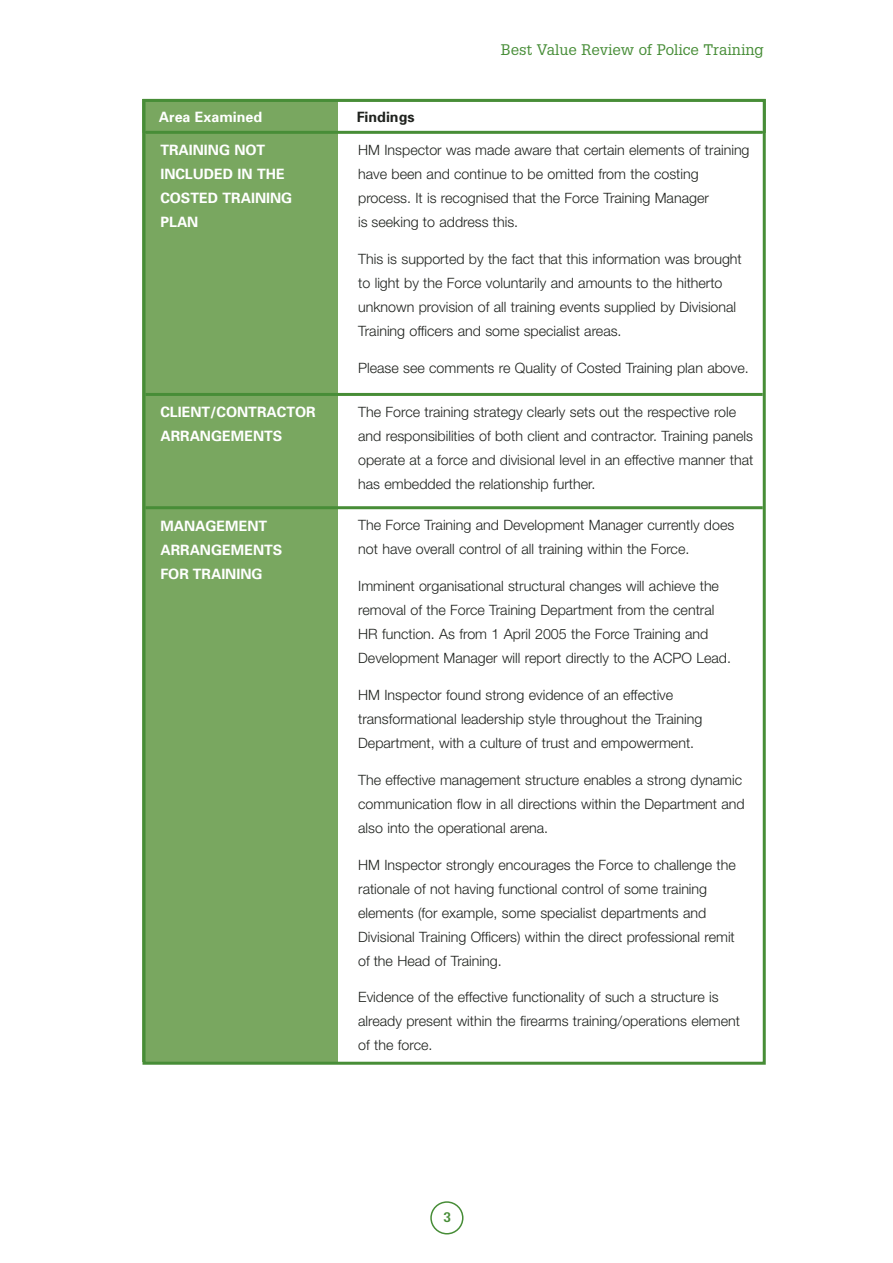
<style>
.page{position:relative;width:893px;height:1263px;background:#fff}
.page>*{position:absolute;margin:0;border:0;box-sizing:border-box;transform-origin:0 0}
.t1{font:15px "Glypha";color:#478d37}
.t2{font:300 14.25px/24px "Helvetica Neue";color:#1f221e}
.t3{font:700 14.25px/24px "Univers";color:#fff}
.t4{font:700 14.25px "Univers";color:#1f221e}
.t5{font:700 13.5px "Glypha";color:#478d37}
</style>
<div class="page">
<svg style="left:430px;top:1201px;width:33px;height:34px"></svg>
<div style="left:142px;top:99px;width:196px;height:963px;background:#79a760"></div>
<hr style="left:145px;top:131px;width:617px;height:3px;background:#478d37">
<hr style="left:145px;top:393px;width:617px;height:3px;background:#478d37">
<hr style="left:145px;top:506px;width:617px;height:3px;background:#478d37">
<div style="left:142px;top:99px;width:623px;height:34px;border:2px solid #478d37"></div>
<p class="t3" style="left:159px;top:106px;width:105px">Area Examined</p>
<p class="t4" style="left:357px;top:111px;width:59px">Findings</p>
<p class="t1" style="left:501px;top:44px;width:264px">Best Value Review of Police Training</p>
<p class="t3" style="left:160px;top:139px;width:133px">TRAINING NOT<br>INCLUDED IN THE<br>COSTED TRAINING<br>PLAN</p>
<p class="t2" style="left:358px;top:139px;width:393px">HM Inspector was made aware that certain elements of training have been and continue to be omitted from the costing process. It is recognised that the Force Training Manager<br>is seeking to address this.</p>
<p class="t2" style="left:358px;top:248px;width:385px">This is supported by the fact that this information was brought to light by the Force voluntarily and amounts to the hitherto unknown provision of all training events supplied by Divisional Training officers and some specialist areas.</p>
<p class="t2" style="left:358px;top:357px;width:392px">Please see comments re Quality of Costed Training plan above.</p>
<p class="t3" style="left:160px;top:402px;width:157px">CLIENT/CONTRACTOR<br>ARRANGEMENTS</p>
<p class="t2" style="left:358px;top:401px;width:396px">The Force training strategy clearly sets out the respective role and responsibilities of both client and contractor. Training panels operate at a force and divisional level in an effective manner that has embedded the relationship further.</p>
<p class="t3" style="left:160px;top:515px;width:123px">MANAGEMENT<br>ARRANGEMENTS<br>FOR TRAINING</p>
<p class="t2" style="left:358px;top:515px;width:377px">The Force Training and Development Manager currently does not have overall control of all training within the Force.</p>
<p class="t2" style="left:358px;top:576px;width:374px">Imminent organisational structural changes will achieve the removal of the Force Training Department from the central HR function. As from 1 April 2005 the Force Training and Development Manager will report directly to the ACPO Lead.</p>
<p class="t2" style="left:358px;top:684px;width:345px">HM Inspector found strong evidence of an effective transformational leadership style throughout the Training<br>Department, with a culture of trust and empowerment.</p>
<p class="t2" style="left:358px;top:769px;width:388px">The effective management structure enables a strong dynamic communication flow in all directions within the Department and also into the operational arena.</p>
<p class="t2" style="left:358px;top:854px;width:379px">HM Inspector strongly encourages the Force to challenge the rationale of not having functional control of some training elements (for example, some specialist departments and Divisional Training Officers) within the direct professional remit of the Head of Training.</p>
<p class="t2" style="left:358px;top:987px;width:383px">Evidence of the effective functionality of such a structure is already present within the firearms training/operations element of the force.</p>
<p class="t5" style="left:443px;top:1212px;width:9px">3</p>
</div>
